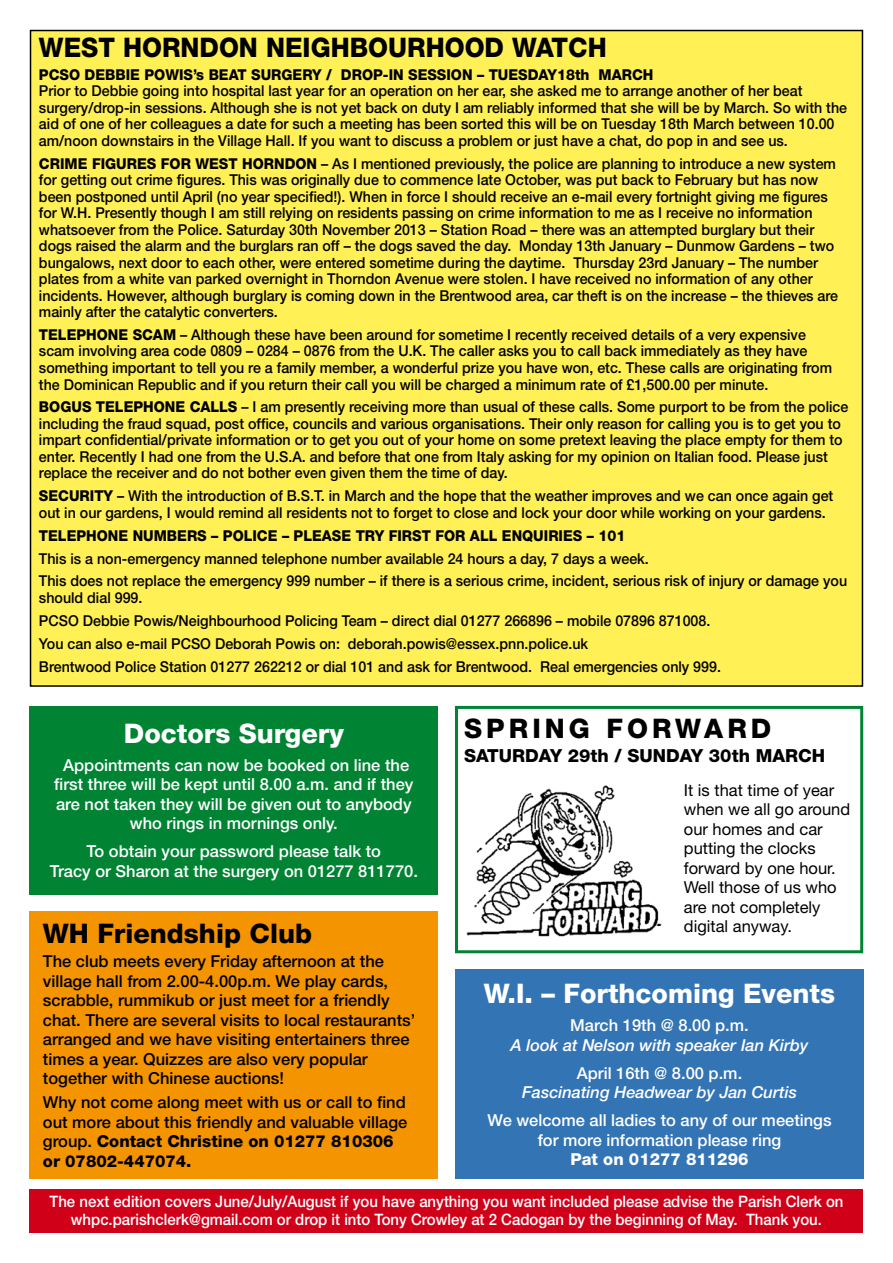
<style>
.page{position:relative;width:893px;height:1263px;background:#fff}
.page>*{position:absolute;margin:0;border:0;box-sizing:border-box;transform-origin:0 0}
.t1{font:800 27px "Helvetica Neue";color:#fff}
.t2{font:800 27px "Helvetica Neue";color:#000;scale:.95 1}
.t3{font:800 27px "Helvetica Neue";color:#000}
.t4{font:800 27px "Helvetica Neue";letter-spacing:.15em;color:#000}
.t5{font:800 18px "Helvetica Neue";color:#000}
.t6{font:500 16.5px/19.5px "Helvetica Neue";color:#000}
.t7{font:500 16.5px/19.5px "Helvetica Neue";color:#fff;text-align:center}
.t8{font:16.5px/19.5px "Helvetica Neue LT Std";color:#000}
.t9{font:italic 500 16.5px "Helvetica Neue";color:#fff}
.t10{font:800 16.5px "Helvetica Neue";color:#fff}
.t11{font:500 15.75px/18px "Helvetica Neue";color:#fff;text-align:center;scale:.95 1}
.t12{font:500 15px/16.5px "Helvetica Neue";color:#000;scale:.95 1}
.t13{font:800 15px "Helvetica Neue";color:#000;scale:.95 1}
.s1{font-weight:800}
</style>
<div class="page">
<div style="left:30px;top:1189px;width:833px;height:44px;background:#d10019"></div>
<div style="left:31px;top:31px;width:831px;height:655px;background:#fff055"></div>
<div style="left:455px;top:969px;width:408px;height:209px;background:#3374b5"></div>
<div style="left:30px;top:911px;width:408px;height:267px;background:#f39400"></div>
<div style="left:30px;top:706px;width:408px;height:189px;background:#008333"></div>
<div style="left:455px;top:706px;width:408px;height:247px;border:3px solid #008333"></div>
<img style="left:466px;top:785px;width:196px;height:152px">
<h1 class="t2" style="left:39px;top:31px;width:599px">WEST HORNDON NEIGHBOURHOOD WATCH</h1>
<p class="t13" style="left:39px;top:65px;width:648px">PCSO DEBBIE POWIS’s BEAT SURGERY / DROP-IN SESSION – TUESDAY18th MARCH</p>
<p class="t12" style="left:39px;top:82px;width:852px">Prior to Debbie going into hospital last year for an operation on her ear, she asked me to arrange another of her beat surgery/drop-in sessions. Although she is not yet back on duty I am reliably informed that she will be by March. So with the aid of one of her colleagues a date for such a meeting has been sorted this will be on Tuesday 18th March between 10.00 am/noon downstairs in the Village Hall. If you want to discuss a problem or just have a chat, do pop in and see us.</p>
<p class="t12" style="left:39px;top:155px;width:843px"><span class="s1">CRIME FIGURES FOR WEST HORNDON</span> – As I mentioned previously, the police are planning to introduce a new system for getting out crime figures. This was originally due to commence late October, was put back to February but has now been postponed until April (no year specified!). When in force I should receive an e-mail every fortnight giving me figures for W.H. Presently though I am still relying on residents passing on crime information to me as I receive no information whatsoever from the Police. Saturday 30th November 2013 – Station Road – there was an attempted burglary but their dogs raised the alarm and the burglars ran off – the dogs saved the day. Monday 13th January – Dunmow Gardens – two bungalows, next door to each other, were entered sometime during the daytime. Thursday 23rd January – The number plates from a white van parked overnight in Thorndon Avenue were stolen. I have received no information of any other incidents. However, although burglary is coming down in the Brentwood area, car theft is on the increase – the thieves are mainly after the catalytic converters.</p>
<p class="t12" style="left:39px;top:326px;width:836px"><span class="s1">TELEPHONE SCAM</span> – Although these have been around for sometime I recently received details of a very expensive scam involving area code 0809 – 0284 – 0876 from the U.K. The caller asks you to call back immediately as they have something important to tell you re a family member, a wonderful prize you have won, etc. These calls are originating from the Dominican Republic and if you return their call you will be charged a minimum rate of £1,500.00 per minute.</p>
<p class="t12" style="left:39px;top:399px;width:853px"><span class="s1">BOGUS TELEPHONE CALLS</span> – I am presently receiving more than usual of these calls. Some purport to be from the police including the fraud squad, post office, councils and various organisations. Their only reason for calling you is to get you to impart confidential/private information or to get you out of your home on some pretext leaving the place empty for them to enter. Recently I had one from the U.S.A. and before that one from Italy asking for my opinion on Italian food. Please just replace the receiver and do not bother even given them the time of day.</p>
<p class="t12" style="left:39px;top:487px;width:838px"><span class="s1">SECURITY</span> – With the introduction of B.S.T. in March and the hope that the weather improves and we can once again get out in our gardens, I would remind all residents not to forget to close and lock your door while working on your gardens.</p>
<p class="t13" style="left:39px;top:526px;width:619px">TELEPHONE NUMBERS – POLICE – PLEASE TRY FIRST FOR ALL ENQUIRIES – 101</p>
<p class="t12" style="left:39px;top:546px;width:852px;line-height:23px">This is a non-emergency manned telephone number available 24 hours a day, 7 days a week.<br>This does not replace the emergency 999 number – if there is a serious crime, incident, serious risk of injury or damage you</p>
<p class="t12" style="left:39px;top:586px;width:719px;line-height:23px">should dial 999.<br>PCSO Debbie Powis/Neighbourhood Policing Team – direct dial 01277 266896 – mobile 07896 871008.<br>You can also e-mail PCSO Deborah Powis on: deborah.powis@essex.pnn.police.uk<br>Brentwood Police Station 01277 262212 or dial 101 and ask for Brentwood. Real emergencies only 999.</p>
<h1 class="t1" style="left:124px;top:717px;width:222px">Doctors Surgery</h1>
<p class="t7" style="left:54px;top:755px;width:361px">Appointments can now be booked on line the first three will be kept until 8.00 a.m. and if they are not taken they will be given out to anybody who rings in mornings only.</p>
<p class="t7" style="left:50px;top:841px;width:370px">To obtain your password please talk to<br>Tracy or Sharon at the surgery on 01277 811770.</p>
<h1 class="t3" style="left:43px;top:918px;width:271px">WH Friendship Club</h1>
<p class="t6" style="left:43px;top:951px;width:374px">The club meets every Friday afternoon at the village hall from 2.00-4.00p.m. We play cards, scrabble, rummikub or just meet for a friendly chat. There are several visits to local restaurants’ arranged and we have visiting entertainers three times a year. Quizzes are also very popular together with Chinese auctions!</p>
<p class="t6" style="left:43px;top:1092px;width:366px">Why not come along meet with us or call to find out more about this friendly and valuable village group. <span class="s1">Contact Christine on 01277 810306 or 07802-447074.</span></p>
<h1 class="t4" style="left:464px;top:712px;width:309px">SPRING FORWARD</h1>
<p class="t5" style="left:464px;top:745px;width:362px">SATURDAY 29th / SUNDAY 30th MARCH</p>
<p class="t8" style="left:684px;top:780px;width:168px">It is that time of year when we all go around our homes and car putting the clocks forward by one hour.<br>Well those of us who are not completely digital anyway.</p>
<h1 class="t1" style="left:484px;top:977px;width:353px">W.I. – Forthcoming Events</h1>
<p class="t7" style="left:570px;top:1015px;width:180px">March 19th @ 8.00 p.m.</p>
<p class="t9" style="left:510px;top:1035px;width:300px">A look at Nelson with speaker Ian Kirby</p>
<p class="t7" style="left:577px;top:1063px;width:167px">April 16th @ 8.00 p.m.</p>
<p class="t9" style="left:522px;top:1083px;width:276px">Fascinating Headwear by Jan Curtis</p>
<p class="t7" style="left:487px;top:1110px;width:346px">We welcome all ladies to any of our meetings for more information please ring</p>
<p class="t10" style="left:571px;top:1149px;width:179px">Pat on 01277 811296</p>
<p class="t11" style="left:50px;top:1192px;width:837px">The next edition covers June/July/August if you have anything you want included please advise the Parish Clerk on whpc.parishclerk@gmail.com or drop it into Tony Crowley at 2 Cadogan by the beginning of May. Thank you.</p>
</div>
